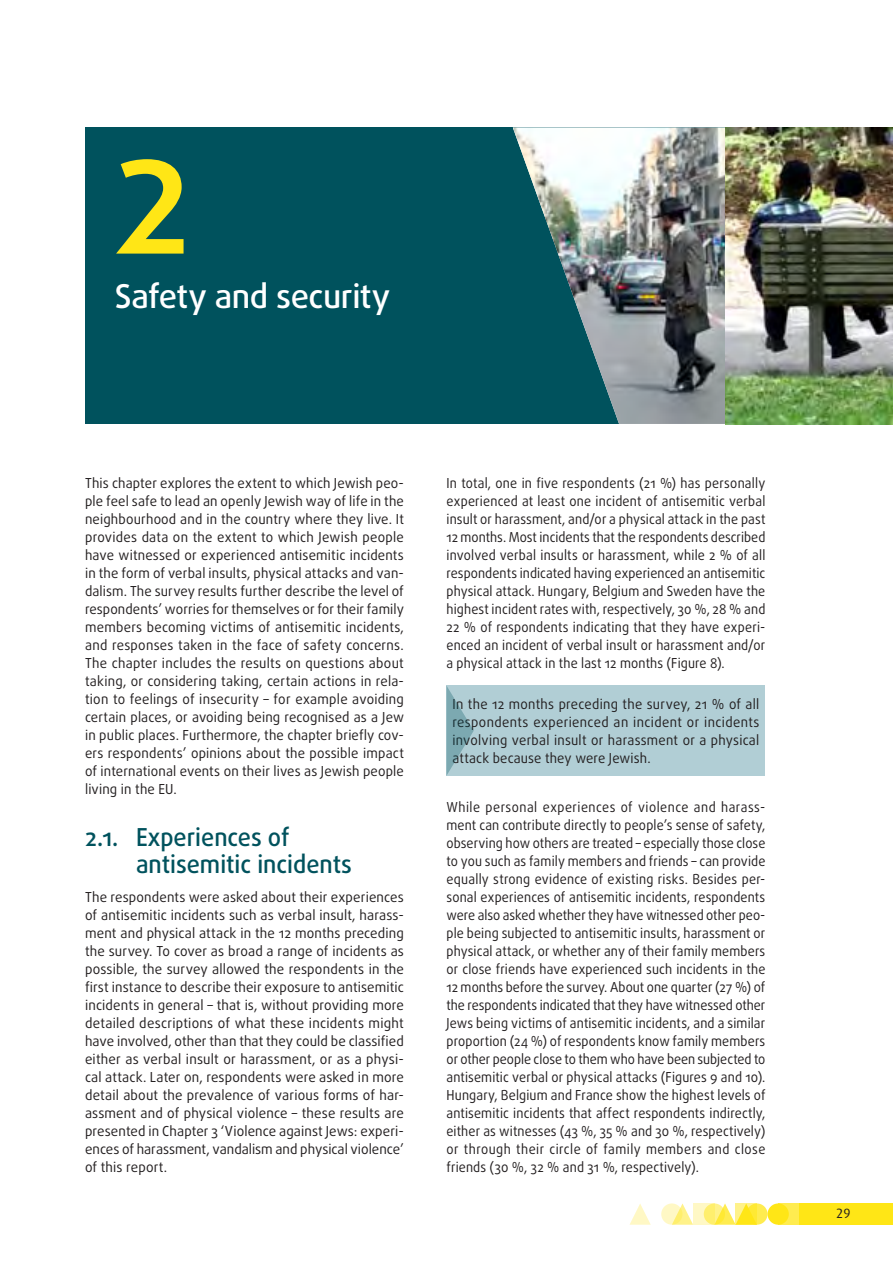
<style>
.page{position:relative;width:893px;height:1263px;background:#fff}
.page>*{position:absolute;margin:0;border:0;box-sizing:border-box;transform-origin:0 0}
.t1{font:700 128.25px "Daxline Pro";color:#ffe616}
.t2{font:500 32.85px "Daxline Pro";letter-spacing:-.02em;color:#fff}
.t3{font:500 24.75px/27px "Daxline Pro";color:#00525d;scale:.95 1}
.t4{font:13.8px/18px "Daxline Pro";letter-spacing:.01em;color:#231f20;text-align:justify;scale:.92 1}
.t5{font:13.8px/18px "Daxline Pro";letter-spacing:.01em;color:#231f20;text-align:justify;scale:.96 1}
.t6{font:13.8px/18px "Daxline Pro";letter-spacing:.01em;color:#231f20;text-align:justify}
.t7{font:13.8px/18px "Daxline Pro";letter-spacing:.01em;color:#231f20;text-align:justify;scale:.95 1}
.t8{font:13.5px "Dax";color:#231f20}
</style>
<div class="page">
<div style="left:746px;top:1203px;width:21px;height:22px;background:#ffec50;border-radius:50%"></div>
<div style="left:778px;top:1203px;width:21px;height:22px;background:#ffec50"></div>
<div style="left:799px;top:1203px;width:94px;height:22px;background:#ffe616"></div>
<svg style="left:675px;top:1203px;width:18px;height:22px"></svg>
<svg style="left:629px;top:1204px;width:22px;height:21px"></svg>
<div style="left:767px;top:1203px;width:22px;height:22px;background:#ffe616;border-radius:50%"></div>
<svg style="left:718px;top:1203px;width:18px;height:22px"></svg>
<svg style="left:704px;top:1203px;width:21px;height:22px"></svg>
<svg style="left:661px;top:1203px;width:21px;height:22px"></svg>
<svg style="left:736px;top:1203px;width:21px;height:22px"></svg>
<svg style="left:693px;top:1203px;width:21px;height:22px"></svg>
<div style="left:446px;top:685px;width:319px;height:91px;background:#b1ced5"></div>
<div style="left:85px;top:128px;width:808px;height:296px;background:#00525d"></div>
<img style="left:513px;top:128px;width:212px;height:296px">
<svg style="left:446px;top:686px;width:28px;height:89px"></svg>
<img style="left:725px;top:128px;width:168px;height:296px">
<h1 class="t1" style="left:115px;top:122px;width:76px">2</h1>
<h2 class="t2" style="left:115px;top:274px;width:277px">Safety and security</h2>
<p class="t5" style="left:85px;top:474px;width:334px">This chapter explores the extent to which Jewish peo&shy;ple feel safe to lead an openly Jewish way of life in the neighbourhood and in the country where they live. It provides data on the extent to which Jewish people have witnessed or experienced antisemitic incidents in the form of verbal insults, physical attacks and van&shy;dalism. The survey results further describe the level of respondents’ worries for themselves or for their family members becoming victims of antisemitic incidents, and responses taken in the face of safety concerns.<br>The chapter includes the results on questions about taking, or considering taking, certain actions in rela&shy;tion to feelings of insecurity – for example avoiding certain places, or avoiding being recognised as a Jew in public places. Furthermore, the chapter briefly cov&shy;ers respondents’ opinions about the possible impact of international events on their lives as Jewish people living in the EU.</p>
<h3 class="t3" style="left:85px;top:824px;width:32px">2.1.E</h3>
<h3 class="t3" style="left:136px;top:824px;width:229px;text-indent:12px">xperiences of antisemitic incidents</h3>
<p class="t6" style="left:85px;top:888px;width:320px">The respondents were asked about their experiences of antisemitic incidents such as verbal insult, harass&shy;ment and physical attack in the 12 months preceding the survey. To cover as broad a range of incidents as possible, the survey allowed the respondents in the first instance to describe their exposure to antisemitic incidents in general – that is, without providing more detailed descriptions of what these incidents might have involved, other than that they could be classified either as verbal insult or harassment, or as a physi&shy;cal attack. Later on, respondents were asked in more detail about the prevalence of various forms of har&shy;assment and of physical violence – these results are presented in Chapter 3 ‘Violence against Jews: experi&shy;ences of harassment, vandalism and physical violence’ of this report.</p>
<p class="t4" style="left:446px;top:474px;width:348px">In total, one in five respondents (21 %) has personally experienced at least one incident of antisemitic verbal insult or harassment, and/or a physical attack in the past 12 months. Most incidents that the respondents described involved verbal insults or harassment, while 2 % of all respondents indicated having experienced an antisemitic physical attack. Hungary, Belgium and Sweden have the highest incident rates with, respectively, 30 %, 28 % and 22 % of respondents indicating that they have experi&shy;enced an incident of verbal insult or harassment and/or a physical attack in the last 12 months (Figure 8).</p>
<p class="t7" style="left:452px;top:695px;width:325px">In the 12 months preceding the survey, 21 % of all respondents experienced an incident or incidents involving verbal insult or harassment or a physical attack because they were Jewish.</p>
<p class="t4" style="left:446px;top:798px;width:348px">While personal experiences of violence and harass&shy;ment can contribute directly to people’s sense of safety, observing how others are treated – especially those close to you such as family members and friends – can provide equally strong evidence of existing risks. Besides per&shy;sonal experiences of antisemitic incidents, respondents were also asked whether they have witnessed other peo&shy;ple being subjected to antisemitic insults, harassment or physical attack, or whether any of their family members or close friends have experienced such incidents in the 12 months before the survey. About one quarter (27 %) of the respondents indicated that they have witnessed other Jews being victims of antisemitic incidents, and a similar proportion (24 %) of respondents know family members or other people close to them who have been subjected to antisemitic verbal or physical attacks (Figures 9 and 10).<br>Hungary, Belgium and France show the highest levels of antisemitic incidents that affect respondents indirectly, either as witnesses (43 %, 35 % and 30 %, respectively) or through their circle of family members and close friends (30 %, 32 % and 31 %, respectively).</p>
<p class="t8" style="left:836px;top:1206px;width:16px">29</p>
</div>
